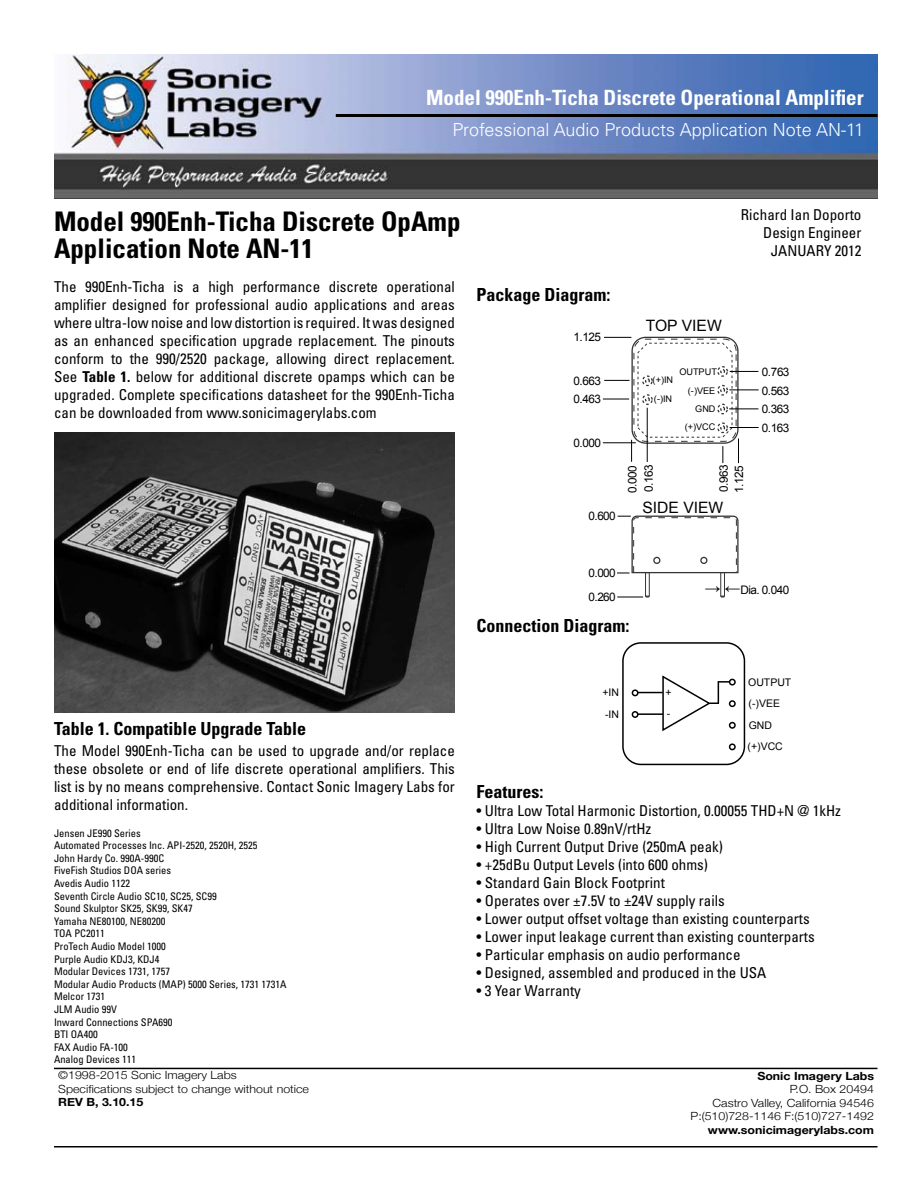
<style>
.page{position:relative;width:918px;height:1188px;background:#fff}
.page>*{position:absolute;margin:0;border:0;box-sizing:border-box;transform-origin:0 0}
.t1{font:700 condensed 27px/27px "Univers";color:#000}
.t2{font:700 condensed 21px "Univers";color:#fff}
.t3{font:700 condensed 18px "Univers";color:#000}
.t4{font:300 18px "Univers";color:#fff}
.t5{font:15.6px "Arial";color:#000}
.t6{font:condensed 15px/18px "Univers";color:#000;text-align:justify}
.t7{font:11.7px/18.8px "Arial";letter-spacing:-.05em;color:#000}
.t8{font:300 11.25px/13.5px "Helvetica Neue";color:#000;scale:1.1 1}
.t9{font:700 11.25px "Helvetica Neue";color:#000;scale:1.1 1}
.t10{font:condensed 10.5px/12.6px "Univers";color:#000}
.t11{font:10.5px/21px "Arial";color:#000}
.t12{font:9.15px/18.9px "Arial";color:#000}
.s1{font-weight:700}
.s2{font-size:15.6px}
</style>
<div class="page">
<img style="left:54px;top:54px;width:823px;height:144px">
<hr style="left:336px;top:114px;width:542px;height:3px;background:#000">
<hr style="left:54px;top:1146px;width:824px;height:2px;background:#000">
<hr style="left:54px;top:1068px;width:824px;height:1px;background:#000">
<svg style="left:617px;top:515px;width:122px;height:83px"></svg>
<svg style="left:603px;top:336px;width:156px;height:127px"></svg>
<div style="left:622px;top:642px;width:123px;height:123px;border:2px solid #000;border-radius:18px"></div>
<div style="left:632px;top:711px;width:7px;height:7px;border:2px solid #000;border-radius:50%"></div>
<div style="left:729px;top:700px;width:7px;height:7px;border:2px solid #000;border-radius:50%"></div>
<div style="left:729px;top:679px;width:7px;height:7px;border:2px solid #000;border-radius:50%"></div>
<div style="left:729px;top:743px;width:7px;height:7px;border:2px solid #000;border-radius:50%"></div>
<div style="left:729px;top:722px;width:7px;height:7px;border:2px solid #000;border-radius:50%"></div>
<div style="left:632px;top:689px;width:7px;height:7px;border:2px solid #000;border-radius:50%"></div>
<svg style="left:638px;top:675px;width:91px;height:57px"></svg>
<img style="left:54px;top:432px;width:401px;height:280px">
<h2 class="t2" style="left:426px;top:84px;width:439px">Model 990Enh-Ticha Discrete Operational Amplifier</h2>
<p class="t4" style="left:452px;top:118px;width:413px">Professional Audio Products Application Note AN-11</p>
<h1 class="t1" style="left:54px;top:208px;width:408px">Model 990Enh-Ticha Discrete OpAmp<br>Application Note AN-11</h1>
<p class="t6" style="left:741px;top:206px;width:122px;text-align:right">Richard Ian Doporto<br>Design Engineer<br>JANUARY 2012</p>
<p class="t6" style="left:54px;top:278px;width:402px">The 990Enh-Ticha is a high performance discrete operational amplifier designed for professional audio applications and areas where ultra-low noise and low distortion is required. It was designed as an enhanced specification upgrade replacement. The pinouts conform to the 990/2520 package, allowing direct replacement.<br>See <span class="s1">Table 1.</span> below for additional discrete opamps which can be upgraded. Complete specifications datasheet for the 990Enh-Ticha can be downloaded from www.sonicimagerylabs.com</p>
<p class="t3" style="left:54px;top:718px;width:254px">Table 1. Compatible Upgrade Table</p>
<p class="t6" style="left:54px;top:741px;width:402px">The Model 990Enh-Ticha can be used to upgrade and/or replace these obsolete or end of life discrete operational amplifiers. This list is by no means comprehensive. Contact Sonic Imagery Labs for additional information.</p>
<p class="t10" style="left:54px;top:826px;width:234px">Jensen JE990 Series<br>Automated Processes Inc. API-2520, 2520H, 2525<br>John Hardy Co. 990A-990C<br>FiveFish Studios DOA series<br>Avedis Audio 1122<br>Seventh Circle Audio SC10, SC25, SC99<br>Sound Skulptor SK25, SK99, SK47<br>Yamaha NE80100, NE80200<br>TOA PC2011<br>ProTech Audio Model 1000<br>Purple Audio KDJ3, KDJ4<br>Modular Devices 1731, 1757<br>Modular Audio Products (MAP) 5000 Series, 1731 1731A<br>Melcor 1731<br>JLM Audio 99V<br>Inward Connections SPA690<br>BTI OA400<br>FAX Audio FA-100<br>Analog Devices 111</p>
<p class="t8" style="left:58px;top:1068px;width:229px">©1998-2015 Sonic Imagery Labs<br>Specifications subject to change without notice</p>
<p class="t9" style="left:58px;top:1095px;width:79px">REV B, 3.10.15</p>
<p class="t3" style="left:477px;top:283px;width:135px">Package Diagram:</p>
<p class="t7" style="left:574px;top:328px;width:29px">1.125</p>
<p class="t7" style="left:574px;top:371px;width:29px">0.663<br>0.463</p>
<p class="t7" style="left:574px;top:433px;width:29px">0.000</p>
<p class="t7" style="left:588px;top:507px;width:29px">0.600</p>
<p class="t5" style="left:646px;top:315px;width:78px">TOP VIEW</p>
<p class="t12" style="left:679px;top:362px;width:39px">OUTPUT</p>
<p class="t12" style="left:653px;top:371px;width:22px">(+)IN (-)IN</p>
<p class="t12" style="left:688px;top:381px;width:29px;text-align:right">(-)VEE<br>GND</p>
<p class="t12" style="left:685px;top:418px;width:32px">(+)VCC</p>
<p class="t7" style="left:639px;top:492px;width:29px;rotate:-90deg">0.163</p>
<p class="t7" style="left:716px;top:493px;width:30px;line-height:15.3px;rotate:-90deg">0.963<br>1.125</p>
<p class="t7" style="left:623px;top:493px;width:29px;rotate:-90deg">0.000</p>
<p class="t5" style="left:642px;top:497px;width:82px">SIDE VIEW</p>
<p class="t7" style="left:762px;top:363px;width:29px;text-align:justify">0.763<br>0.563<br>0.363<br>0.163</p>
<p class="t7" style="left:588px;top:560px;width:29px;line-height:24.5px">0.000<br>0.260</p>
<p class="t7" style="left:705px;top:580px;width:86px"><span class="s2">→ ←</span>Dia. 0.040</p>
<p class="t3" style="left:477px;top:615px;width:154px">Connection Diagram:</p>
<p class="t11" style="left:602px;top:682px;width:18px;line-height:21.8px">+IN -IN</p>
<p class="t11" style="left:665px;top:682px;width:8px">+ -</p>
<p class="t11" style="left:748px;top:672px;width:45px">OUTPUT</p>
<p class="t11" style="left:749px;top:693px;width:33px">(-)VEE<br>GND</p>
<p class="t11" style="left:748px;top:736px;width:37px">(+)VCC</p>
<p class="t3" style="left:477px;top:781px;width:68px">Features:</p>
<p class="t6" style="left:477px;top:802px;width:366px">• Ultra Low Total Harmonic Distortion, 0.00055 THD+N @ 1kHz</p>
<p class="t6" style="left:477px;top:820px;width:176px">• Ultra Low Noise 0.89nV/rtHz</p>
<p class="t6" style="left:477px;top:838px;width:248px">• High Current Output Drive (250mA peak)</p>
<p class="t6" style="left:477px;top:856px;width:233px">• +25dBu Output Levels (into 600 ohms)</p>
<p class="t6" style="left:477px;top:874px;width:190px">• Standard Gain Block Footprint</p>
<p class="t6" style="left:477px;top:892px;width:250px">• Operates over ±7.5V to ±24V supply rails</p>
<p class="t6" style="left:477px;top:910px;width:335px">• Lower output offset voltage than existing counterparts</p>
<p class="t6" style="left:477px;top:928px;width:340px">• Lower input leakage current than existing counterparts</p>
<p class="t6" style="left:477px;top:946px;width:266px">• Particular emphasis on audio performance</p>
<p class="t6" style="left:477px;top:964px;width:291px">• Designed, assembled and produced in the USA</p>
<p class="t6" style="left:477px;top:982px;width:106px">• 3 Year Warranty</p>
<p class="t9" style="left:757px;top:1069px;width:108px">Sonic Imagery Labs</p>
<p class="t8" style="left:691px;top:1082px;width:168px;text-align:right">P.O. Box 20494<br>Castro Valley, California 94546<br>P:(510)728-1146 F:(510)727-1492</p>
<p class="t9" style="left:708px;top:1123px;width:152px">www.sonicimagerylabs.com</p>
</div>
